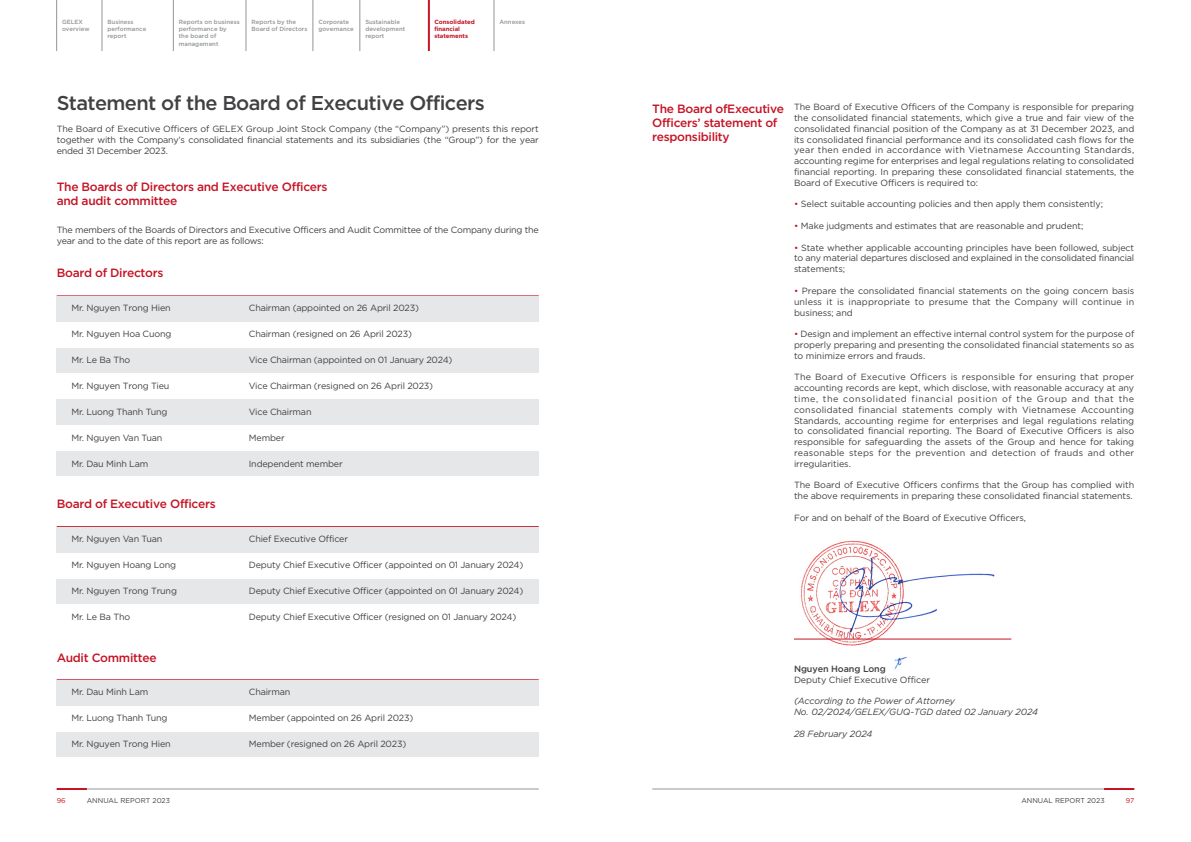
<style>
.page{position:relative;width:1191px;height:842px;background:#fff}
.page>*{position:absolute;margin:0;border:0;box-sizing:border-box;transform-origin:0 0}
.t1{font:20px "SVN Gotham";letter-spacing:-.03em;color:#414042}
.t2{font:12px/14.4px "SVN Gotham";letter-spacing:-.025em;color:#c41425}
.t3{font:9px/10.8px "SVN Gotham";letter-spacing:-.02em;color:#414042;text-align:justify}
.t4{font:italic 9px/10.8px "SVN Gotham";letter-spacing:-.01em;color:#414042}
.t5{font:9px "SVN Gotham";letter-spacing:-.01em;color:#414042}
.t6{font:7px "SVN Gotham";color:#414042}
.t7{font:7px "SVN Gotham";color:#c41425}
.t8{font:6px/7.2px "SVN Gotham";color:#939598}
.t9{font:700 6px/7.2px "SVN Gotham";color:#c41425}
.s1{color:#c41425}
</style>
<div class="page">
<hr style="left:57px;top:295px;width:482px;height:1px;background:#c41425">
<hr style="left:57px;top:526px;width:482px;height:1px;background:#c41425">
<hr style="left:57px;top:679px;width:482px;height:1px;background:#c41425">
<div style="left:57px;top:296px;width:482px;height:26px;background:#e6e7e8"></div>
<div style="left:57px;top:527px;width:482px;height:26px;background:#e6e7e8"></div>
<div style="left:57px;top:578px;width:482px;height:26px;background:#e6e7e8"></div>
<div style="left:57px;top:680px;width:482px;height:26px;background:#e6e7e8"></div>
<div style="left:57px;top:732px;width:482px;height:25px;background:#e6e7e8"></div>
<div style="left:57px;top:399px;width:482px;height:26px;background:#e6e7e8"></div>
<div style="left:57px;top:348px;width:482px;height:25px;background:#e6e7e8"></div>
<div style="left:57px;top:450px;width:482px;height:26px;background:#e6e7e8"></div>
<hr style="left:57px;top:789px;width:482px;height:1px;background:#939598">
<hr style="left:57px;top:788px;width:30px;height:2px;background:#c41425">
<img style="left:795px;top:540px;width:200px;height:106px">
<hr style="left:794px;top:639px;width:217px;height:1px;background:#c41425">
<img style="left:894px;top:657px;width:13px;height:13px">
<hr style="left:652px;top:789px;width:482px;height:1px;background:#939598">
<hr style="left:1104px;top:788px;width:30px;height:2px;background:#c41425">
<hr style="left:56px;top:0;width:1px;height:51px;background:#939598">
<hr style="left:102px;top:0;width:1px;height:51px;background:#939598">
<hr style="left:173px;top:0;width:1px;height:51px;background:#939598">
<hr style="left:246px;top:0;width:1px;height:51px;background:#939598">
<hr style="left:313px;top:0;width:1px;height:51px;background:#939598">
<hr style="left:360px;top:0;width:1px;height:51px;background:#939598">
<hr style="left:428px;top:0;width:2px;height:51px;background:#c41425">
<hr style="left:494px;top:0;width:1px;height:51px;background:#939598">
<p class="t8" style="left:62px;top:18px;width:29px">GELEX overview</p>
<p class="t8" style="left:107px;top:18px;width:40px">Business performance report</p>
<p class="t8" style="left:179px;top:18px;width:62px">Reports on business performance by<br>the board of management</p>
<p class="t8" style="left:251px;top:18px;width:57px">Reports by the<br>Board of Directors</p>
<p class="t8" style="left:318px;top:18px;width:37px">Corporate governance</p>
<p class="t8" style="left:365px;top:18px;width:41px">Sustainable development report</p>
<p class="t9" style="left:434px;top:18px;width:42px">Consolidated financial statements</p>
<p class="t8" style="left:499px;top:18px;width:27px">Annexes</p>
<h1 class="t1" style="left:57px;top:87px;width:429px">Statement of the Board of Executive Officers</h1>
<p class="t3" style="left:57px;top:123px;width:483px">The Board of Executive Officers of GELEX Group Joint Stock Company (the “Company”) presents this report together with the Company’s consolidated financial statements and its subsidiaries (the “Group”) for the year ended 31 December 2023.</p>
<h2 class="t2" style="left:57px;top:178px;width:272px">The Boards of Directors and Executive Officers and audit committee</h2>
<p class="t3" style="left:57px;top:224px;width:483px">The members of the Boards of Directors and Executive Officers and Audit Committee of the Company during the year and to the date of this report are as follows:</p>
<h2 class="t2" style="left:57px;top:264px;width:108px">Board of Directors</h2>
<p class="t3" style="left:72px;top:302px;width:101px">Mr. Nguyen Trong Hien</p>
<p class="t3" style="left:72px;top:328px;width:101px">Mr. Nguyen Hoa Cuong</p>
<p class="t3" style="left:72px;top:354px;width:60px">Mr. Le Ba Tho</p>
<p class="t3" style="left:72px;top:380px;width:99px">Mr. Nguyen Trong Tieu</p>
<p class="t3" style="left:72px;top:406px;width:97px">Mr. Luong Thanh Tung</p>
<p class="t3" style="left:72px;top:432px;width:92px">Mr. Nguyen Van Tuan</p>
<p class="t3" style="left:72px;top:458px;width:78px">Mr. Dau Minh Lam</p>
<h2 class="t2" style="left:57px;top:496px;width:160px">Board of Executive Officers</h2>
<p class="t3" style="left:72px;top:533px;width:92px">Mr. Nguyen Van Tuan</p>
<p class="t3" style="left:72px;top:559px;width:106px">Mr. Nguyen Hoang Long</p>
<p class="t3" style="left:72px;top:585px;width:107px">Mr. Nguyen Trong Trung</p>
<p class="t3" style="left:72px;top:611px;width:60px">Mr. Le Ba Tho</p>
<h2 class="t2" style="left:57px;top:649px;width:101px">Audit Committee</h2>
<p class="t3" style="left:72px;top:686px;width:78px">Mr. Dau Minh Lam</p>
<p class="t3" style="left:72px;top:712px;width:97px">Mr. Luong Thanh Tung</p>
<p class="t3" style="left:72px;top:738px;width:101px">Mr. Nguyen Trong Hien</p>
<p class="t7" style="left:57px;top:796px;width:11px">96</p>
<p class="t6" style="left:87px;top:796px;width:85px">ANNUAL REPORT 2023</p>
<p class="t3" style="left:249px;top:302px;width:172px">Chairman (appointed on 26 April 2023)</p>
<p class="t3" style="left:249px;top:328px;width:165px">Chairman (resigned on 26 April 2023)</p>
<p class="t3" style="left:249px;top:354px;width:205px">Vice Chairman (appointed on 01 January 2024)</p>
<p class="t3" style="left:249px;top:380px;width:186px">Vice Chairman (resigned on 26 April 2023)</p>
<p class="t3" style="left:249px;top:406px;width:64px">Vice Chairman</p>
<p class="t3" style="left:249px;top:432px;width:37px">Member</p>
<p class="t3" style="left:249px;top:458px;width:95px">Independent member</p>
<p class="t3" style="left:249px;top:533px;width:101px">Chief Executive Officer</p>
<p class="t3" style="left:249px;top:559px;width:276px">Deputy Chief Executive Officer (appointed on 01 January 2024)</p>
<p class="t3" style="left:249px;top:585px;width:276px">Deputy Chief Executive Officer (appointed on 01 January 2024)</p>
<p class="t3" style="left:249px;top:611px;width:269px">Deputy Chief Executive Officer (resigned on 01 January 2024)</p>
<p class="t3" style="left:249px;top:686px;width:43px">Chairman</p>
<p class="t3" style="left:249px;top:712px;width:166px">Member (appointed on 26 April 2023)</p>
<p class="t3" style="left:249px;top:738px;width:159px">Member (resigned on 26 April 2023)</p>
<h2 class="t2" style="left:652px;top:100px;width:133px">The Board ofExecutive<br>Officers’ statement of responsibility</h2>
<p class="t3" style="left:794px;top:101px;width:342px">The Board of Executive Officers of the Company is responsible for preparing the consolidated financial statements, which give a true and fair view of the consolidated financial position of the Company as at 31 December 2023, and its consolidated financial performance and its consolidated cash flows for the year then ended in accordance with Vietnamese Accounting Standards, accounting regime for enterprises and legal regulations relating to consolidated financial reporting. In preparing these consolidated financial statements, the Board of Executive Officers is required to:</p>
<p class="t3" style="left:794px;top:198px;width:310px"><span class="s1">•</span> Select suitable accounting policies and then apply them consistently;</p>
<p class="t3" style="left:794px;top:220px;width:291px"><span class="s1">•</span> Make judgments and estimates that are reasonable and prudent;</p>
<p class="t3" style="left:794px;top:241px;width:342px"><span class="s1">•</span> State whether applicable accounting principles have been followed, subject to any material departures disclosed and explained in the consolidated financial statements;</p>
<p class="t3" style="left:794px;top:285px;width:342px"><span class="s1">•</span> Prepare the consolidated financial statements on the going concern basis unless it is inappropriate to presume that the Company will continue in business; and</p>
<p class="t3" style="left:794px;top:328px;width:342px"><span class="s1">•</span> Design and implement an effective internal control system for the purpose of properly preparing and presenting the consolidated financial statements so as to minimize errors and frauds.</p>
<p class="t3" style="left:794px;top:371px;width:342px">The Board of Executive Officers is responsible for ensuring that proper accounting records are kept, which disclose, with reasonable accuracy at any time, the consolidated financial position of the Group and that the consolidated financial statements comply with Vietnamese Accounting Standards, accounting regime for enterprises and legal regulations relating to consolidated financial reporting. The Board of Executive Officers is also responsible for safeguarding the assets of the Group and hence for taking reasonable steps for the prevention and detection of frauds and other irregularities.</p>
<p class="t3" style="left:794px;top:479px;width:342px">The Board of Executive Officers confirms that the Group has complied with the above requirements in preparing these consolidated financial statements.</p>
<p class="t3" style="left:794px;top:511px;width:233px">For and on behalf of the Board of Executive Officers,</p>
<p class="t5" style="left:794px;top:662px;width:93px">Nguyen Hoang Long</p>
<p class="t3" style="left:794px;top:673px;width:138px">Deputy Chief Executive Officer</p>
<p class="t4" style="left:794px;top:695px;width:246px">(According to the Power of Attorney<br>No. 02/2024/GELEX/GUQ-TGD dated 02 January 2024</p>
<p class="t4" style="left:794px;top:727px;width:80px">28 February 2024</p>
<p class="t6" style="left:1021px;top:796px;width:85px">ANNUAL REPORT 2023</p>
<p class="t7" style="left:1125px;top:796px;width:10px">97</p>
</div>
